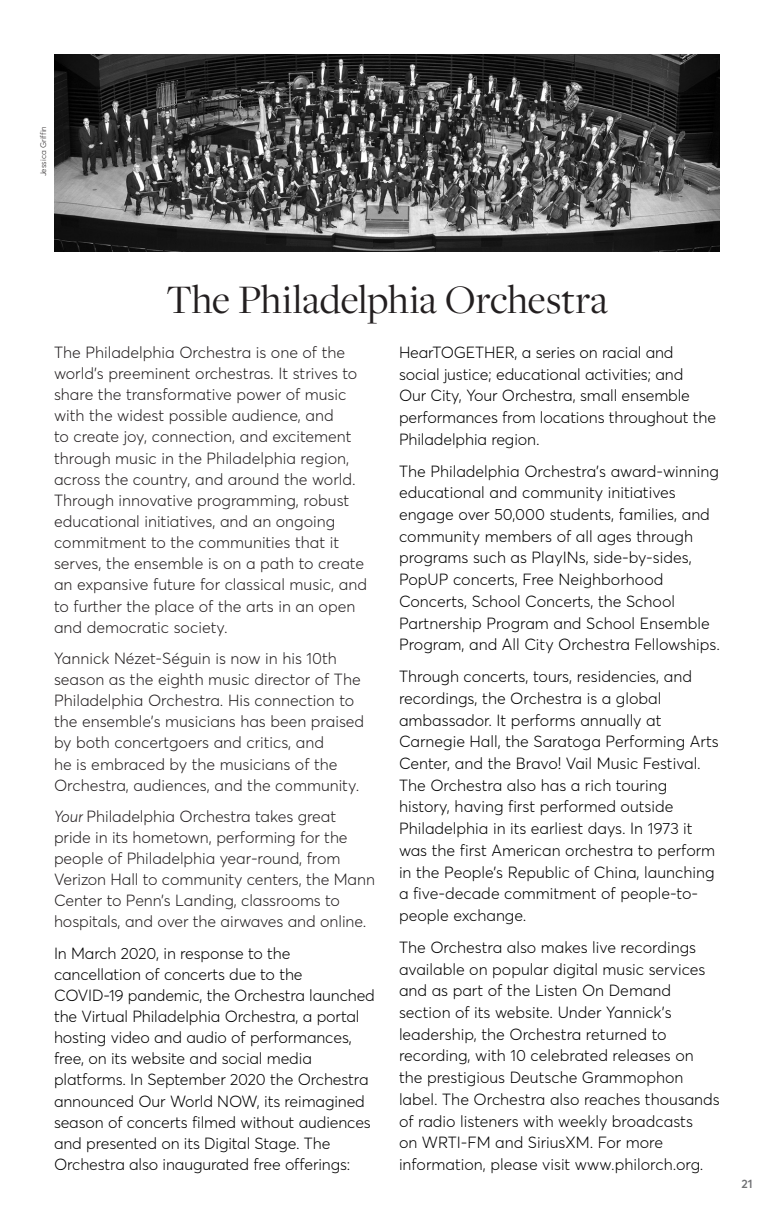
<style>
.page{position:relative;width:774px;height:1224px;background:#fff}
.page>*{position:absolute;margin:0;border:0;box-sizing:border-box;transform-origin:0 0}
.Headline{font:42px "Freight Disp Pro";color:#231f20}
.t1{font:300 16px/21.8px "Averta Std";color:#000}
.t2{font:300 16px/21.2px "Averta Std";color:#231f20}
.t3{font:600 12px "Averta Std";color:#717275}
.Photo_Credit{font:300 8px "Averta Std";color:#231f20}
.s1{font-style:italic}
</style>
<div class="page">
<img style="left:54px;top:54px;width:666px;height:198px">
<p class="Photo_Credit" style="left:38px;top:176px;width:52px;rotate:-90deg">Jessica Griffin</p>
<p class="Headline" style="left:166px;top:272px;width:443px">The Philadelphia Orchestra</p>
<p class="t2" style="left:54px;top:342px;width:315px">The Philadelphia Orchestra is one of the world’s preeminent orchestras. It strives to share the transformative power of music with the widest possible audience, and<br>to create joy, connection, and excitement through music in the Philadelphia region, across the country, and around the world.<br>Through innovative programming, robust educational initiatives, and an ongoing commitment to the communities that it serves, the ensemble is on a path to create an expansive future for classical music, and to further the place of the arts in an open and democratic society.</p>
<p class="t2" style="left:54px;top:648px;width:312px">Yannick Nézet-Séguin is now in his 10th season as the eighth music director of The Philadelphia Orchestra. His connection to the ensemble’s musicians has been praised by both concertgoers and critics, and<br>he is embraced by the musicians of the Orchestra, audiences, and the community.</p>
<p class="t2" style="left:54px;top:806px;width:322px"><span class="s1">Your</span> Philadelphia Orchestra takes great pride in its hometown, performing for the people of Philadelphia year-round, from Verizon Hall to community centers, the Mann Center to Penn’s Landing, classrooms to hospitals, and over the airwaves and online.</p>
<p class="t1" style="left:54px;top:942px;width:323px;line-height:21.2px">In March 2020, in response to the cancellation of concerts due to the COVID-19 pandemic, the Orchestra launched the Virtual Philadelphia Orchestra, a portal hosting video and audio of performances, free, on its website and social media platforms. In September 2020 the Orchestra announced Our World NOW, its reimagined season of concerts filmed without audiences and presented on its Digital Stage. The Orchestra also inaugurated free offerings:</p>
<p class="t1" style="left:399px;top:341px;width:319px">HearTOGETHER, a series on racial and social justice; educational activities; and<br>Our City, Your Orchestra, small ensemble performances from locations throughout the Philadelphia region.</p>
<p class="t1" style="left:399px;top:460px;width:322px">The Philadelphia Orchestra’s award-winning educational and community initiatives engage over 50,000 students, families, and community members of all ages through programs such as PlayINs, side-by-sides, PopUP concerts, Free Neighborhood Concerts, School Concerts, the School Partnership Program and School Ensemble Program, and All City Orchestra Fellowships.</p>
<p class="t1" style="left:399px;top:666px;width:321px">Through concerts, tours, residencies, and recordings, the Orchestra is a global ambassador. It performs annually at Carnegie Hall, the Saratoga Performing Arts Center, and the Bravo! Vail Music Festival.<br>The Orchestra also has a rich touring history, having first performed outside Philadelphia in its earliest days. In 1973 it was the first American orchestra to perform in the People’s Republic of China, launching a five-decade commitment of people-to&shy;people exchange.</p>
<p class="t1" style="left:399px;top:936px;width:322px">The Orchestra also makes live recordings available on popular digital music services and as part of the Listen On Demand section of its website. Under Yannick’s leadership, the Orchestra returned to recording, with 10 celebrated releases on the prestigious Deutsche Grammophon label. The Orchestra also reaches thousands of radio listeners with weekly broadcasts<br>on WRTI-FM and SiriusXM. For more information, please visit www.philorch.org.</p>
<p class="t3" style="left:741px;top:1176px;width:13px">21</p>
</div>
